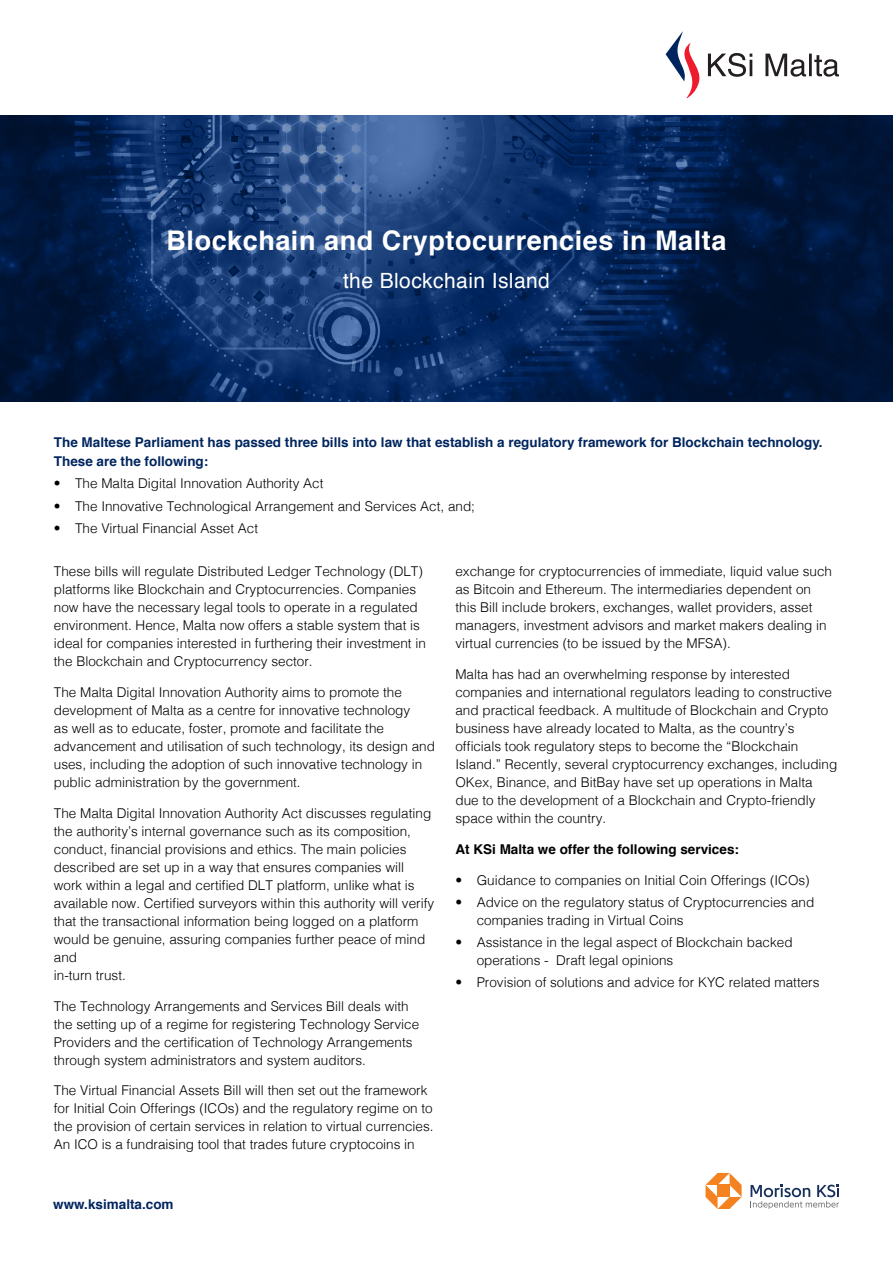
<style>
.page{position:relative;width:893px;height:1263px;background:#fff}
.page>*{position:absolute;margin:0;border:0;box-sizing:border-box;transform-origin:0 0}
.t1{font:700 27px "Helvetica";letter-spacing:.02em;color:#fff}
.t2{font:21px "Helvetica";letter-spacing:.02em;color:#fff}
.t3{font:300 13.5px/18px "Helvetica";color:#000}
.t4{font:700 13.5px/19.5px "Helvetica";color:#00255e}
.t5{font:700 13.5px "Helvetica";color:#000}
</style>
<div class="page">
<svg style="left:666px;top:31px;width:173px;height:67px"></svg>
<img style="left:0;top:115px;width:893px;height:287px">
<svg style="left:705px;top:1173px;width:37px;height:36px"></svg>
<svg style="left:751px;top:1184px;width:88px;height:25px"></svg>
<p class="t1" style="left:167px;top:219px;width:561px">Blockchain and Cryptocurrencies in Malta</p>
<p class="t2" style="left:343px;top:264px;width:208px">the Blockchain Island</p>
<p class="t4" style="left:54px;top:432px;width:770px">The Maltese Parliament has passed three bills into law that establish a regulatory framework for Blockchain technology.<br>These are the following:</p>
<p class="t3" style="left:54px;top:474px;width:271px">• The Malta Digital Innovation Authority Act</p>
<p class="t3" style="left:54px;top:496px;width:423px">• The Innovative Technological Arrangement and Services Act, and;</p>
<p class="t3" style="left:54px;top:518px;width:206px">• The Virtual Financial Asset Act</p>
<p class="t3" style="left:54px;top:562px;width:374px">These bills will regulate Distributed Ledger Technology (DLT) platforms like Blockchain and Cryptocurrencies. Companies now have the necessary legal tools to operate in a regulated environment. Hence, Malta now offers a stable system that is ideal for companies interested in furthering their investment in the Blockchain and Cryptocurrency sector.</p>
<p class="t3" style="left:54px;top:682px;width:383px">The Malta Digital Innovation Authority aims to promote the development of Malta as a centre for innovative technology<br>as well as to educate, foster, promote and facilitate the advancement and utilisation of such technology, its design and uses, including the adoption of such innovative technology in public administration by the government.</p>
<p class="t3" style="left:54px;top:803px;width:382px">The Malta Digital Innovation Authority Act discusses regulating the authority’s internal governance such as its composition, conduct, financial provisions and ethics. The main policies described are set up in a way that ensures companies will work within a legal and certified DLT platform, unlike what is available now. Certified surveyors within this authority will verify that the transactional information being logged on a platform would be genuine, assuring companies further peace of mind and<br>in-turn trust.</p>
<p class="t3" style="left:54px;top:996px;width:367px">The Technology Arrangements and Services Bill deals with the setting up of a regime for registering Technology Service Providers and the certification of Technology Arrangements through system administrators and system auditors.</p>
<p class="t3" style="left:54px;top:1081px;width:381px">The Virtual Financial Assets Bill will then set out the framework for Initial Coin Offerings (ICOs) and the regulatory regime on to the provision of certain services in relation to virtual currencies.<br>An ICO is a fundraising tool that trades future cryptocoins in</p>
<p class="t3" style="left:455px;top:562px;width:378px">exchange for cryptocurrencies of immediate, liquid value such as Bitcoin and Ethereum. The intermediaries dependent on this Bill include brokers, exchanges, wallet providers, asset managers, investment advisors and market makers dealing in virtual currencies (to be issued by the MFSA).</p>
<p class="t3" style="left:455px;top:664px;width:383px">Malta has had an overwhelming response by interested companies and international regulators leading to constructive and practical feedback. A multitude of Blockchain and Crypto business have already located to Malta, as the country’s officials took regulatory steps to become the “Blockchain Island.” Recently, several cryptocurrency exchanges, including OKex, Binance, and BitBay have set up operations in Malta due to the development of a Blockchain and Crypto-friendly space within the country.</p>
<p class="t5" style="left:455px;top:838px;width:285px">At KSi Malta we offer the following services:</p>
<p class="t3" style="left:455px;top:870px;width:356px">• Guidance to companies on Initial Coin Offerings (ICOs)</p>
<p class="t3" style="left:477px;top:892px;width:339px;text-indent:-21px">• Advice on the regulatory status of Cryptocurrencies and companies trading in Virtual Coins</p>
<p class="t3" style="left:477px;top:932px;width:317px;text-indent:-21px">• Assistance in the legal aspect of Blockchain backed operations - Draft legal opinions</p>
<p class="t3" style="left:455px;top:973px;width:366px">• Provision of solutions and advice for KYC related matters</p>
<p class="t4" style="left:53px;top:1195px;width:122px">www.ksimalta.com</p>
</div>
